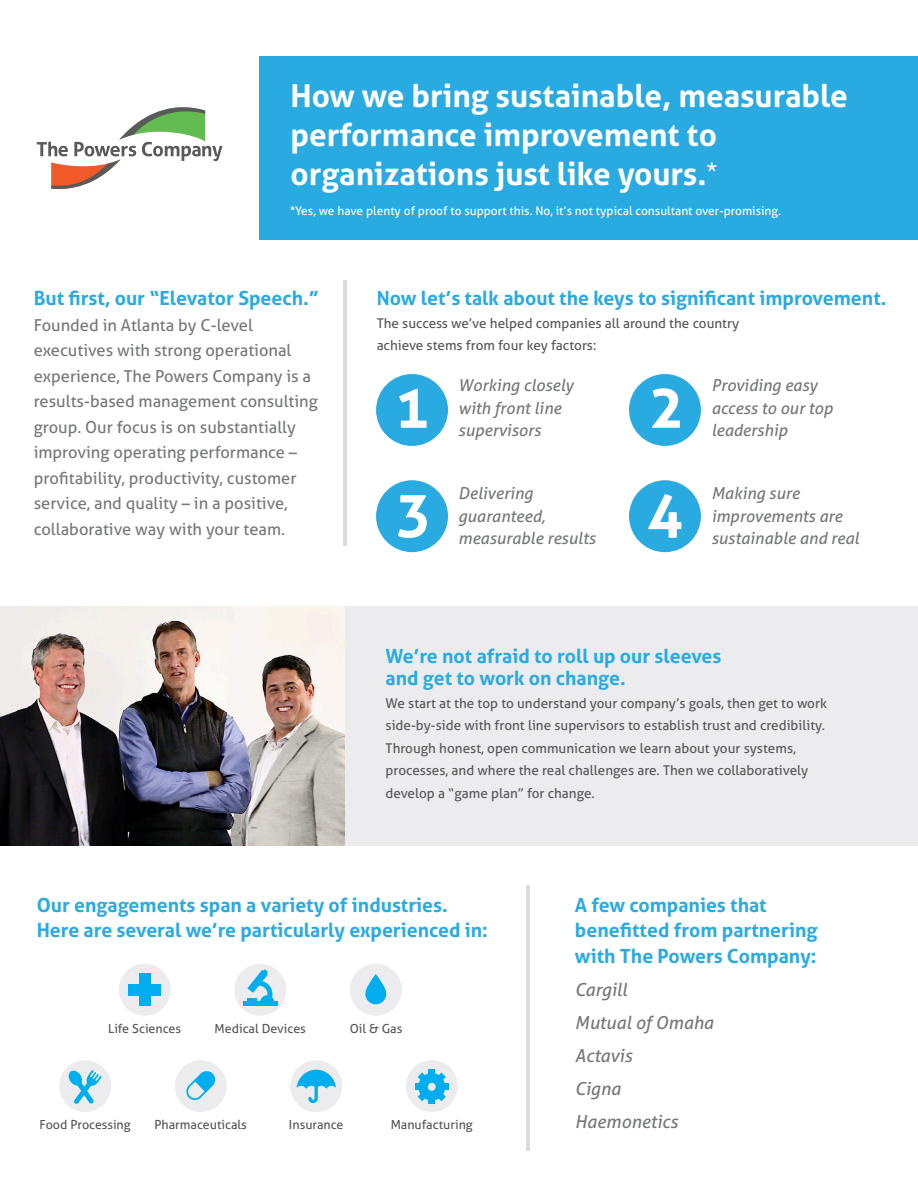
<style>
.page{position:relative;width:918px;height:1188px;background:#fff}
.page>*{position:absolute;margin:0;border:0;box-sizing:border-box;transform-origin:0 0}
.t1{font:700 59.55px "Aller";color:#fff}
.t2{font:700 31.5px/39px "Aller";color:#fff}
.t3{font:700 19.5px/25.5px "Aller";color:#29abe2}
.t4{font:italic 18px "Aller";color:#76787b}
.t5{font:16.5px/25.5px "Aller";color:#76787b}
.t6{font:italic 16.5px/22.5px "Aller";color:#76787b}
.t7{font:13.5px/22.5px "Aller";color:#57585a}
.t8{font:12.45px "Aller";color:#57585a}
.t9{font:12px "Aller";color:#fff}
.s1{font-family:"Helvetica Neue";font-weight:400}
.s2{font-family:"Helvetica";font-weight:700}
</style>
<div class="page">
<div style="left:343px;top:607px;width:575px;height:239px;background:#ececee"></div>
<hr style="left:343px;top:280px;width:3px;height:266px;background:#dadbdd">
<hr style="left:526px;top:885px;width:3px;height:265px;background:#dadbdd">
<div style="left:259px;top:56px;width:659px;height:184px;background:#29abe2"></div>
<svg style="left:37px;top:107px;width:186px;height:82px"></svg>
<div style="left:376px;top:374px;width:72px;height:72px;background:#29abe2;border-radius:50%"></div>
<div style="left:376px;top:480px;width:72px;height:72px;background:#29abe2;border-radius:50%"></div>
<div style="left:629px;top:374px;width:72px;height:72px;background:#29abe2;border-radius:50%"></div>
<div style="left:629px;top:480px;width:72px;height:72px;background:#29abe2;border-radius:50%"></div>
<img style="left:0;top:607px;width:345px;height:239px">
<div style="left:119px;top:964px;width:52px;height:52px;background:#ececee;border-radius:50%"></div>
<div style="left:234px;top:964px;width:52px;height:52px;background:#ececee;border-radius:50%"></div>
<div style="left:350px;top:964px;width:52px;height:52px;background:#ececee;border-radius:50%"></div>
<div style="left:59px;top:1060px;width:52px;height:52px;background:#ececee;border-radius:50%"></div>
<div style="left:175px;top:1060px;width:52px;height:52px;background:#ececee;border-radius:50%"></div>
<div style="left:290px;top:1060px;width:52px;height:52px;background:#ececee;border-radius:50%"></div>
<div style="left:406px;top:1060px;width:52px;height:52px;background:#ececee;border-radius:50%"></div>
<svg style="left:365px;top:974px;width:21px;height:30px"></svg>
<div style="left:139px;top:974px;width:12px;height:32px;background:#00aeef"></div>
<div style="left:128px;top:984px;width:33px;height:12px;background:#00aeef"></div>
<svg style="left:186px;top:1071px;width:30px;height:29px"></svg>
<svg style="left:297px;top:1070px;width:39px;height:35px"></svg>
<hr style="left:243px;top:1001px;width:34px;height:4px;background:#00aeef">
<svg style="left:247px;top:969px;width:28px;height:37px"></svg>
<div style="left:442px;top:1084px;width:7px;height:6px;background:#00aeef"></div>
<svg style="left:415px;top:1070px;width:31px;height:34px"></svg>
<svg style="left:68px;top:1070px;width:34px;height:34px"></svg>
<p class="t2" style="left:291px;top:76px;width:559px">How we bring sustainable, measurable performance improvement to organizations just like yours.<span class="s1">*</span></p>
<p class="t9" style="left:291px;top:203px;width:492px"><span class="s2">*</span>Yes, we have plenty of proof to support this. No, it’s not typical consultant over-promising.</p>
<p class="t3" style="left:34px;top:285px;width:287px">But first, our “Elevator Speech.”</p>
<p class="t5" style="left:34px;top:312px;width:286px">Founded in Atlanta by C-level executives with strong operational experience, The Powers Company is a results-based management consulting group. Our focus is on substantially improving operating performance – profitability, productivity, customer service, and quality – in a positive, collaborative way with your team.</p>
<p class="t3" style="left:377px;top:286px;width:511px">Now let’s talk about the keys to significant improvement.</p>
<p class="t7" style="left:377px;top:312px;width:364px">The success we’ve helped companies all around the country</p>
<p class="t7" style="left:377px;top:334px;width:221px">achieve stems from four key factors:</p>
<p class="t1" style="left:394px;top:370px;width:37px">1</p>
<p class="t6" style="left:458px;top:374px;width:117px">Working closely with front line supervisors</p>
<p class="t6" style="left:711px;top:374px;width:123px">Providing easy access to our top leadership</p>
<p class="t1" style="left:649px;top:370px;width:37px">2</p>
<p class="t1" style="left:396px;top:476px;width:37px">3</p>
<p class="t6" style="left:458px;top:482px;width:139px">Delivering guaranteed, measurable results</p>
<p class="t6" style="left:711px;top:482px;width:149px">Making sure improvements are sustainable and real</p>
<p class="t1" style="left:647px;top:476px;width:37px">4</p>
<p class="t3" style="left:386px;top:644px;width:337px;line-height:22.5px">We’re not afraid to roll up our sleeves and get to work on change.</p>
<p class="t7" style="left:386px;top:692px;width:443px">We start at the top to understand your company’s goals, then get to work side-by-side with front line supervisors to establish trust and credibility.<br>Through honest, open communication we learn about your systems, processes, and where the real challenges are. Then we collaboratively develop a “game plan” for change.</p>
<p class="t3" style="left:37px;top:892px;width:413px">Our engagements span a variety of industries.</p>
<p class="t3" style="left:37px;top:917px;width:453px">Here are several we’re particularly experienced in:</p>
<p class="t8" style="left:108px;top:1021px;width:74px">Life Sciences</p>
<p class="t8" style="left:215px;top:1021px;width:93px">Medical Devices</p>
<p class="t8" style="left:350px;top:1021px;width:54px">Oil &amp; Gas</p>
<p class="t8" style="left:40px;top:1117px;width:93px">Food Processing</p>
<p class="t8" style="left:154px;top:1117px;width:94px">Pharmaceuticals</p>
<p class="t8" style="left:289px;top:1117px;width:56px">Insurance</p>
<p class="t8" style="left:391px;top:1117px;width:84px">Manufacturing</p>
<p class="t3" style="left:575px;top:892px;width:244px">A few companies that benefitted from partnering with The Powers Company:</p>
<p class="t4" style="left:575px;top:978px;width:54px">Cargill</p>
<p class="t4" style="left:575px;top:1011px;width:140px">Mutual of Omaha</p>
<p class="t4" style="left:575px;top:1044px;width:59px">Actavis</p>
<p class="t4" style="left:575px;top:1077px;width:47px">Cigna</p>
<p class="t4" style="left:575px;top:1110px;width:104px">Haemonetics</p>
</div>
